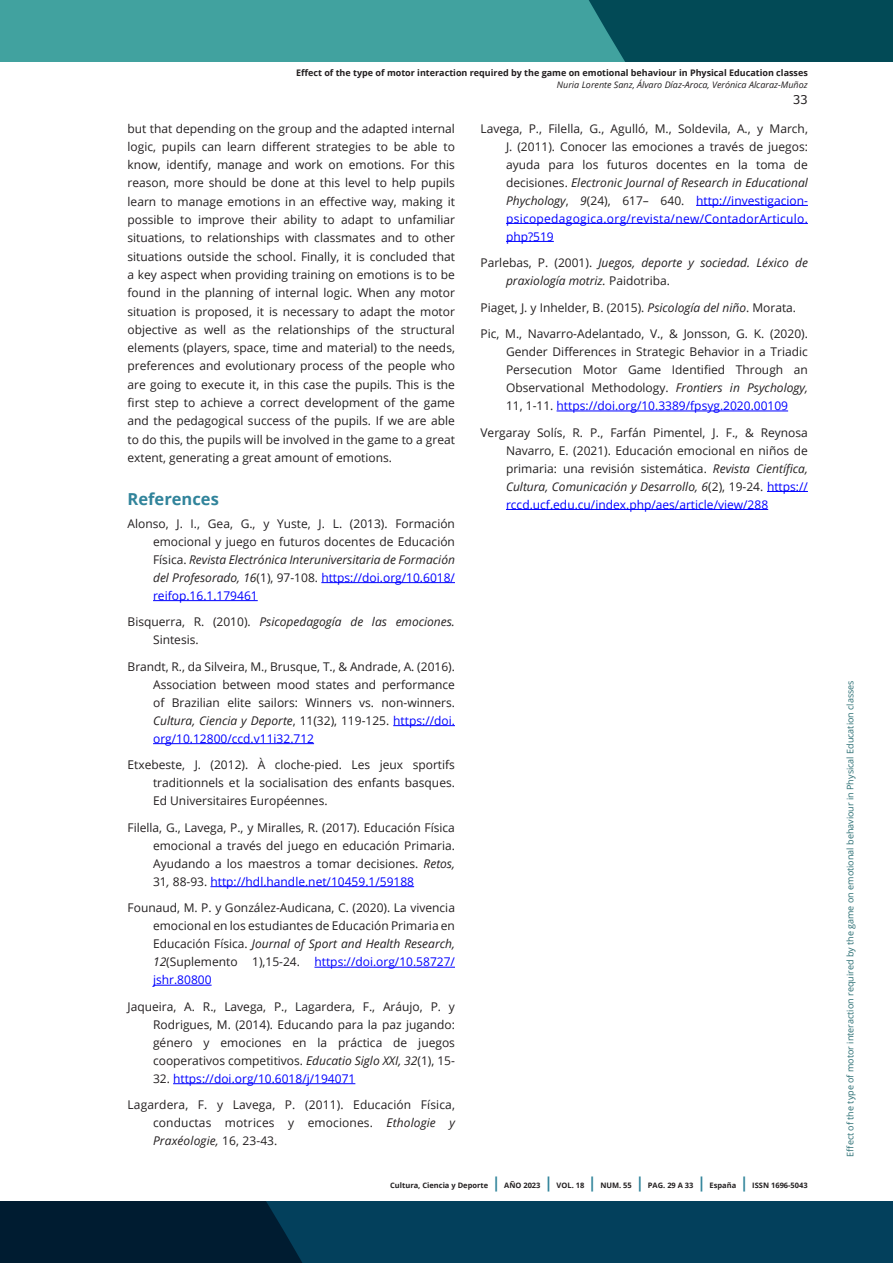
<style>
.page{position:relative;width:893px;height:1263px;background:#fff}
.page>*{position:absolute;margin:0;border:0;box-sizing:border-box;transform-origin:0 0}
.subtitulo_H3{font:700 16.5px "Open Sans";color:#31849b}
.bibliografia{font:12px/18px "Open Sans";color:#231f20;text-align:justify}
.Cuerpo_de_texto_P{font:12px/18.3px "Open Sans";color:#231f20;text-align:justify}
.bibliografia-2{font:italic 12px/18px "Open Sans";color:#231f20}
.bibliografia-3{font:12px "Open Sans";color:#00f}
.t1{font:12px "Verdana";color:#231f20}
.t2{font:700 9px "Open Sans";color:#231f20}
.t3{font:9px "Open Sans";color:#2a6e73}
.t4{font:italic 9px "Open Sans";color:#231f20}
.t5{font:700 7.5px "Open Sans";color:#231f20}
.s1{font-style:italic}
.s2{color:#00f}
.s3{font-style:normal}
.s4{color:#231f20}
.s5{font-size:15px;color:#31849b}
</style>
<div class="page">
<svg style="left:0;top:1201px;width:893px;height:62px;background:#02344e"></svg>
<div style="left:0;top:0;width:893px;height:62px;background:#41a29f"></div>
<div style="left:589px;top:0;width:304px;height:62px;background:#024a56"></div>
<hr style="left:696px;top:205px;width:112px;height:1px;background:#00f">
<hr style="left:506px;top:223px;width:302px;height:1px;background:#00f">
<hr style="left:506px;top:241px;width:48px;height:1px;background:#00f">
<hr style="left:557px;top:411px;width:231px;height:1px;background:#00f">
<hr style="left:767px;top:491px;width:41px;height:1px;background:#00f">
<hr style="left:506px;top:509px;width:262px;height:1px;background:#00f">
<hr style="left:321px;top:582px;width:134px;height:1px;background:#00f">
<hr style="left:153px;top:600px;width:105px;height:1px;background:#00f">
<hr style="left:393px;top:725px;width:62px;height:1px;background:#00f">
<hr style="left:153px;top:743px;width:161px;height:1px;background:#00f">
<hr style="left:210px;top:886px;width:204px;height:1px;background:#00f">
<hr style="left:314px;top:967px;width:141px;height:1px;background:#00f">
<hr style="left:153px;top:985px;width:59px;height:1px;background:#00f">
<hr style="left:173px;top:1083px;width:182px;height:1px;background:#00f">
<p class="t2" style="left:296px;top:67px;width:513px">Effect of the type of motor interaction required by the game on emotional behaviour in Physical Education classes</p>
<p class="t4" style="left:557px;top:79px;width:252px">Nuria Lorente Sanz, Álvaro Díaz-Aroca, Verónica Alcaraz-Muñoz</p>
<p class="Cuerpo_de_texto_P" style="left:128px;top:119px;width:329px">but that depending on the group and the adapted internal logic, pupils can learn different strategies to be able to know, identify, manage and work on emotions. For this reason, more should be done at this level to help pupils learn to manage emotions in an effective way, making it possible to improve their ability to adapt to unfamiliar situations, to relationships with classmates and to other situations outside the school. Finally, it is concluded that a key aspect when providing training on emotions is to be found in the planning of internal logic. When any motor situation is proposed, it is necessary to adapt the motor objective as well as the relationships of the structural elements (players, space, time and material) to the needs, preferences and evolutionary process of the people who are going to execute it, in this case the pupils. This is the first step to achieve a correct development of the game and the pedagogical success of the pupils. If we are able to do this, the pupils will be involved in the game to a great extent, generating a great amount of emotions.</p>
<p class="subtitulo_H3" style="left:128px;top:488px;width:93px">References</p>
<p class="bibliografia" style="left:153px;top:514px;width:303px;text-indent:-26px">Alonso, J. I., Gea, G., y Yuste, J. L. (2013). Formación emocional y juego en futuros docentes de Educación Física. <span class="s1">Revista Electrónica Interuniversitaria de Formación del Profesorado, 16</span>(1), 97-108. <span class="s2">https://doi.org/10.6018/ reifop.16.1.179461</span></p>
<p class="bibliografia-2" style="left:153px;top:612px;width:303px;text-indent:-26px"><span class="s3">Bisquerra, R. (2010).</span> Psicopedagogía de las emociones.<br><span class="s3">Sintesis.</span></p>
<p class="bibliografia" style="left:153px;top:657px;width:303px;text-indent:-26px">Brandt, R., da Silveira, M., Brusque, T., &amp; Andrade, A. (2016).<br>Association between mood states and performance of Brazilian elite sailors: Winners vs. non-winners.<br><span class="s1">Cultura, Ciencia y Deporte</span>, 11(32), 119-125. <span class="s2">https://doi. org/10.12800/ccd.v11i32.712</span></p>
<p class="bibliografia" style="left:153px;top:756px;width:303px;text-indent:-26px">Etxebeste, J. (2012). À cloche-pied. Les jeux sportifs traditionnels et la socialisation des enfants basques.<br>Ed Universitaires Européennes.</p>
<p class="bibliografia" style="left:153px;top:818px;width:303px;text-indent:-26px">Filella, G., Lavega, P., y Miralles, R. (2017). Educación Física emocional a través del juego en educación Primaria.<br>Ayudando a los maestros a tomar decisiones. <span class="s1">Retos, </span>31<span class="s1">,</span> 88-93. <span class="s2">http://hdl.handle.net/10459.1/59188</span></p>
<p class="bibliografia" style="left:153px;top:899px;width:303px;text-indent:-26px">Founaud, M. P. y González-Audicana, C. (2020). La vivencia emocional en los estudiantes de Educación Primaria en Educación Física. <span class="s1">Journal of Sport and Health Research, 12</span>(Suplemento 1),15-24. <span class="s2">https://doi.org/10.58727/ jshr.80800</span></p>
<p class="bibliografia" style="left:153px;top:997px;width:303px;text-indent:-26px">Jaqueira, A. R., Lavega, P., Lagardera, F., Aráujo, P. y Rodrigues, M. (2014). Educando para la paz jugando: género y emociones en la práctica de juegos cooperativos competitivos. <span class="s1">Educatio Siglo XXI, 32</span>(1), 15-</p>
<p class="bibliografia-3" style="left:153px;top:1070px;width:204px"><span class="s4">32.</span> https://doi.org/10.6018/j/194071</p>
<p class="bibliografia" style="left:153px;top:1096px;width:303px;text-indent:-26px">Lagardera, F. y Lavega, P. (2011). Educación Física, conductas motrices y emociones. <span class="s1">Ethologie y Praxéologie,</span> 16, 23-43.</p>
<p class="t1" style="left:793px;top:91px;width:17px">33</p>
<p class="bibliografia" style="left:506px;top:119px;width:303px;text-indent:-26px">Lavega, P., Filella, G., Agulló, M., Soldevila, A., y March, J. (2011). Conocer las emociones a través de juegos: ayuda para los futuros docentes en la toma de decisiones. <span class="s1">Electronic Journal of Research in Educational Phychology</span>, <span class="s1">9</span>(24), 617– 640. <span class="s2">http://investigacion&shy;psicopedagogica.org/revista/new/ContadorArticulo. php?519</span></p>
<p class="bibliografia-2" style="left:506px;top:253px;width:303px;text-indent:-26px"><span class="s3">Parlebas, P. (2001).</span> Juegos, deporte y sociedad. Léxico de praxiología motriz. <span class="s3">Paidotriba.</span></p>
<p class="bibliografia" style="left:480px;top:298px;width:317px">Piaget, J. y Inhelder, B. (2015). <span class="s1">Psicología del niño</span>. Morata.</p>
<p class="bibliografia" style="left:506px;top:324px;width:303px;text-indent:-26px">Pic, M., Navarro-Adelantado, V., &amp; Jonsson, G. K. (2020).<br>Gender Differences in Strategic Behavior in a Triadic Persecution Motor Game Identified Through an Observational Methodology. <span class="s1">Frontiers in Psychology, </span>11, 1-11. <span class="s2">https://doi.org/10.3389/fpsyg.2020.00109</span></p>
<p class="bibliografia" style="left:506px;top:423px;width:303px;text-indent:-26px">Vergaray Solís, R. P., Farfán Pimentel, J. F., &amp; Reynosa Navarro, E. (2021). Educación emocional en niños de primaria: una revisión sistemática. <span class="s1">Revista Científica, Cultura, Comunicación y Desarrollo, 6</span>(2), 19-24. <span class="s2">https:// rccd.ucf.edu.cu/index.php/aes/article/view/288</span></p>
<p class="t5" style="left:390px;top:1180px;width:419px">Cultura, Ciencia y Deporte <span class="s5">|</span> AÑO 2023 <span class="s5">|</span> VOL. 18 <span class="s5">|</span> NUM. 55 <span class="s5">|</span> PAG. 29 A 33 <span class="s5">|</span> España <span class="s5">|</span> ISSN 1696-5043</p>
<p class="t3" style="left:844px;top:1156px;width:478px;rotate:-90deg">Effect of the type of motor interaction required by the game on emotional behaviour in Physical Education classes</p>
</div>
